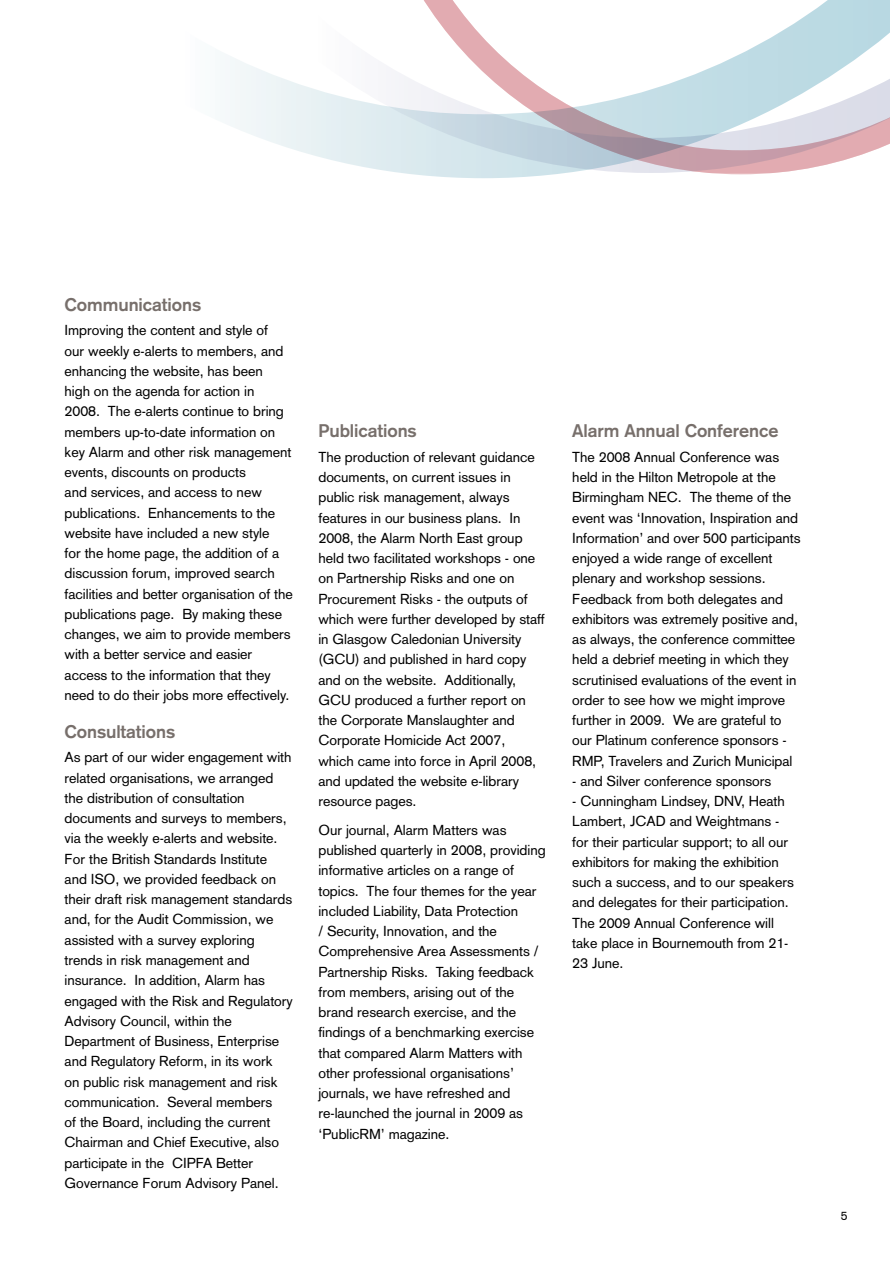
<style>
.page{position:relative;width:890px;height:1263px;background:#fff}
.page>*{position:absolute;margin:0;border:0;box-sizing:border-box;transform-origin:0 0}
.t1{font:700 18px "Akzidenz Grotesk";letter-spacing:-.005em;color:#776f6b}
.t2{font:14.25px/20.2px "Akzidenz Grotesk";letter-spacing:-.005em;color:#000}
.t3{font:12px "Akzidenz Grotesk";color:#000}
</style>
<div class="page">
<svg style="left:230px;top:0;width:659px;height:178px"></svg>
<p class="t1" style="left:65px;top:294px;width:138px">Communications</p>
<p class="t2" style="left:65px;top:320px;width:230px">Improving the content and style of<br>our weekly e-alerts to members, and enhancing the website, has been<br>high on the agenda for action in 2008. The e-alerts continue to bring members up-to-date information on key Alarm and other risk management events, discounts on products<br>and services, and access to new publications. Enhancements to the website have included a new style<br>for the home page, the addition of a discussion forum, improved search facilities and better organisation of the publications page. By making these changes, we aim to provide members with a better service and easier access to the information that they need to do their jobs more effectively.</p>
<p class="t1" style="left:65px;top:721px;width:112px">Consultations</p>
<p class="t2" style="left:65px;top:747px;width:230px">As part of our wider engagement with related organisations, we arranged the distribution of consultation documents and surveys to members, via the weekly e-alerts and website.<br>For the British Standards Institute and ISO, we provided feedback on their draft risk management standards and, for the Audit Commission, we assisted with a survey exploring trends in risk management and insurance. In addition, Alarm has engaged with the Risk and Regulatory Advisory Council, within the Department of Business, Enterprise and Regulatory Reform, in its work<br>on public risk management and risk communication. Several members<br>of the Board, including the current Chairman and Chief Executive, also participate in the CIPFA Better Governance Forum Advisory Panel.</p>
<p class="t1" style="left:318px;top:420px;width:100px">Publications</p>
<p class="t2" style="left:318px;top:447px;width:228px">The production of relevant guidance documents, on current issues in public risk management, always features in our business plans. In<br>2008, the Alarm North East group held two facilitated workshops - one on Partnership Risks and one on<br>Procurement Risks - the outputs of which were further developed by staff in Glasgow Caledonian University (GCU) and published in hard copy and on the website. Additionally,<br>GCU produced a further report on the Corporate Manslaughter and<br>Corporate Homicide Act 2007,<br>which came into force in April 2008, and updated the website e-library resource pages.</p>
<p class="t2" style="left:318px;top:820px;width:229px">Our journal, Alarm Matters was published quarterly in 2008, providing informative articles on a range of topics. The four themes for the year included Liability, Data Protection<br>/ Security, Innovation, and the Comprehensive Area Assessments / Partnership Risks. Taking feedback from members, arising out of the brand research exercise, and the findings of a benchmarking exercise that compared Alarm Matters with other professional organisations’ journals, we have refreshed and re-launched the journal in 2009 as ‘PublicRM’ magazine.</p>
<p class="t1" style="left:572px;top:420px;width:207px">Alarm Annual Conference</p>
<p class="t2" style="left:572px;top:447px;width:230px">The 2008 Annual Conference was held in the Hilton Metropole at the Birmingham NEC. The theme of the event was ‘Innovation, Inspiration and Information’ and over 500 participants enjoyed a wide range of excellent plenary and workshop sessions.<br>Feedback from both delegates and exhibitors was extremely positive and, as always, the conference committee held a debrief meeting in which they scrutinised evaluations of the event in order to see how we might improve further in 2009. We are grateful to our Platinum conference sponsors - RMP, Travelers and Zurich Municipal</p>
<p class="t2" style="left:572px;top:771px;width:200px">- and Silver conference sponsors</p>
<p class="t2" style="left:572px;top:791px;width:223px">- Cunningham Lindsey, DNV, Heath<br>Lambert, JCAD and Weightmans - for their particular support; to all our exhibitors for making the exhibition such a success, and to our speakers and delegates for their participation.<br>The 2009 Annual Conference will take place in Bournemouth from 21-<br>23 June.</p>
<p class="t3" style="left:840px;top:1208px;width:8px">5</p>
</div>
